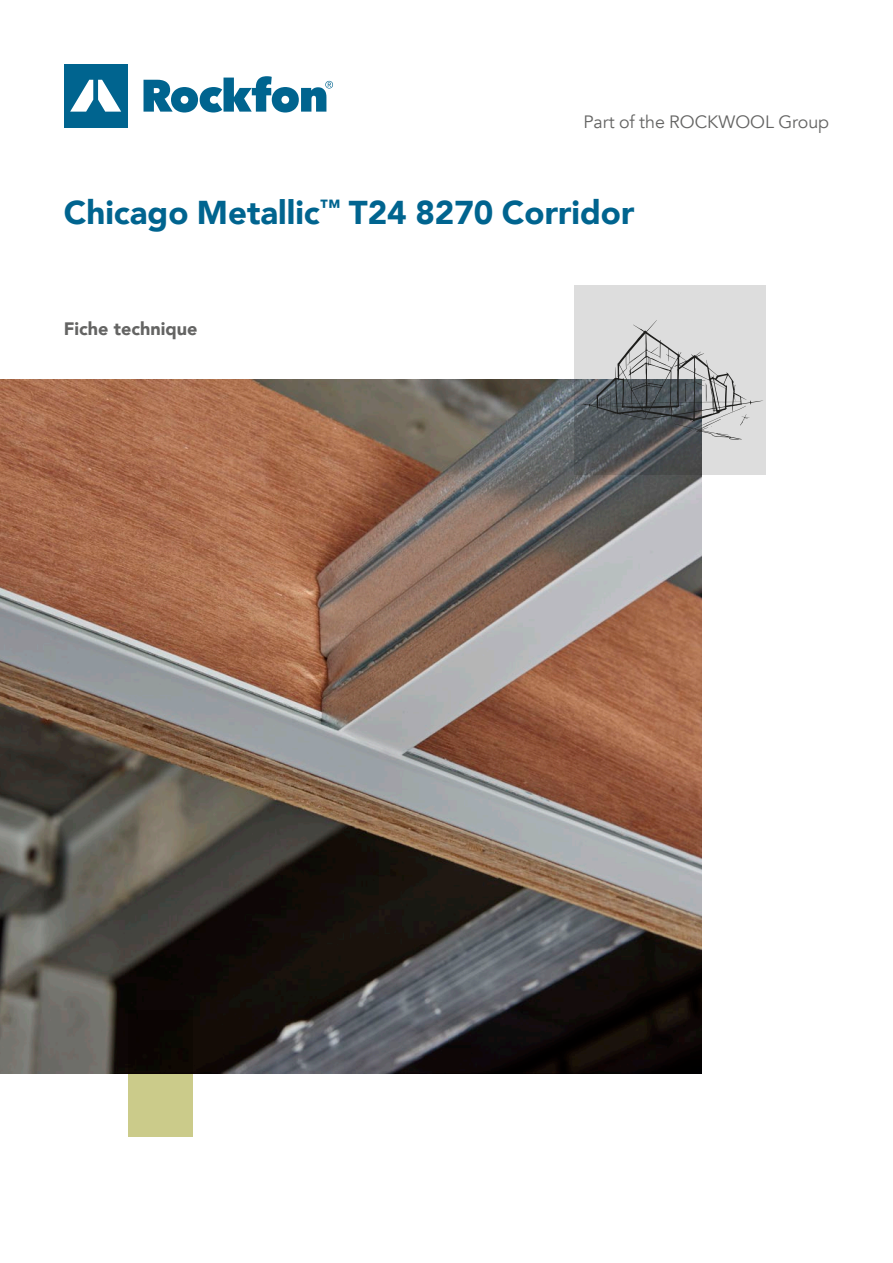
<style>
.page{position:relative;width:893px;height:1263px;background:#fff}
.page>*{position:absolute;margin:0;border:0;box-sizing:border-box;transform-origin:0 0}
.t1{font:900 33px "Avenir";color:#00648f}
.t2{font:900 18px "Avenir";color:#646463}
.t3{font:17.85px "Avenir";color:#646463}
</style>
<div class="page">
<img style="left:0;top:380px;width:702px;height:694px">
<svg style="left:144px;top:76px;width:189px;height:37px"></svg>
<div style="left:64px;top:64px;width:64px;height:64px;background:#00648f"></div>
<svg style="left:70px;top:80px;width:51px;height:32px"></svg>
<svg style="left:574px;top:285px;width:191px;height:189px;background:#afafb0"></svg>
<svg style="left:576px;top:320px;width:187px;height:120px;background:#a3a5a7"></svg>
<svg style="left:128px;top:1011px;width:65px;height:126px;background:#6b6846"></svg>
<p class="t3" style="left:583px;top:111px;width:247px">Part of the ROCKWOOL Group</p>
<p class="t1" style="left:64px;top:184px;width:572px">Chicago Metallic<sup>™</sup> T24 8270 Corridor</p>
<p class="t2" style="left:64px;top:313px;width:135px">Fiche technique</p>
</div>
